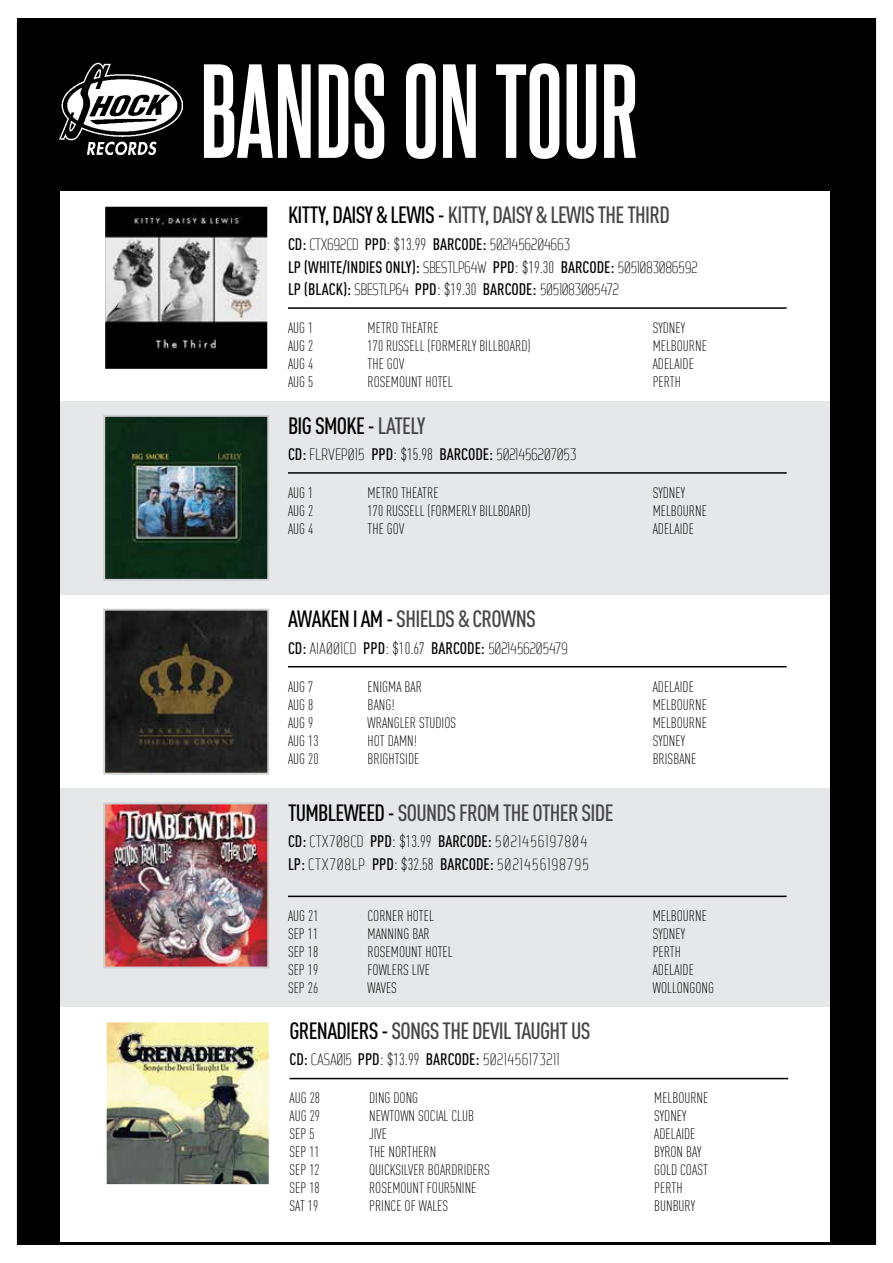
<style>
.page{position:relative;width:893px;height:1263px;background:#fff}
.page>*{position:absolute;margin:0;border:0;box-sizing:border-box;transform-origin:0 0}
.t1{font:700 113.7px "Steelfish Rg";color:#fff}
.t2{font:500 23.25px "DIN Cond";letter-spacing:-.03em;color:#464547}
.t3{font:500 23.25px "DIN Cond";letter-spacing:-.03em;color:#000}
.t4{font:16.5px "Web Serveroff";letter-spacing:-.015em;color:#000}
.t5{font:16.5px/22.5px "Web Serveroff";letter-spacing:.04em;color:#000}
.t6{font:500 16.5px "DIN Cond";color:#000}
.t7{font:16.5px "Web Serveroff";letter-spacing:.01em;color:#000}
.t8{font:300 15px/18px "DIN Cond";color:#000}
.s1{color:#000}
.s2{font-family:"DIN Cond";font-weight:500}
.s3{font-family:"DIN Cond";font-weight:300;font-size:18px}
.s4{font-family:"DIN Cond";font-weight:300}
.s5{font-family:"Web Serveroff";font-weight:400}
.s6{font-weight:300;font-size:18px}
.s7{font-weight:300}
.s8{color:#464547}
</style>
<div class="page">
<div style="left:16px;top:18px;width:861px;height:1227px;background:#000"></div>
<img style="left:60px;top:62px;width:123px;height:93px">
<div style="left:60px;top:191px;width:769px;height:1051px;background:#fff"></div>
<div style="left:60px;top:401px;width:769px;height:194px;background:#e6e7e8"></div>
<div style="left:60px;top:788px;width:769px;height:218px;background:#e6e7e8"></div>
<img style="left:106px;top:208px;width:160px;height:160px">
<div style="left:103px;top:205px;width:166px;height:166px;border:2px solid #fff"></div>
<hr style="left:288px;top:307px;width:499px;height:2px;background:#000">
<img style="left:106px;top:612px;width:160px;height:159px">
<div style="left:103px;top:609px;width:166px;height:165px;border:2px solid #cdcfd0"></div>
<img style="left:106px;top:418px;width:160px;height:160px">
<div style="left:103px;top:415px;width:166px;height:166px;border:2px solid #cdcfd0"></div>
<img style="left:106px;top:805px;width:160px;height:160px">
<div style="left:103px;top:802px;width:166px;height:166px;border:2px solid #cdcfd0"></div>
<hr style="left:288px;top:666px;width:499px;height:1px;background:#000">
<hr style="left:288px;top:472px;width:499px;height:2px;background:#000">
<hr style="left:288px;top:895px;width:499px;height:2px;background:#000">
<img style="left:108px;top:1023px;width:160px;height:160px">
<div style="left:105px;top:1020px;width:166px;height:166px;border:2px solid #fff"></div>
<hr style="left:290px;top:1078px;width:498px;height:1px;background:#000">
<h1 class="t1" style="left:200px;top:42px;width:439px">BANDS ON TOUR</h1>
<h2 class="t2" style="left:288px;top:201px;width:383px"><span class="s1">KITTY, DAISY &amp; LEWIS -</span> KITTY, DAISY &amp; LEWIS THE THIRD</h2>
<p class="t4" style="left:288px;top:234px;width:284px"><span class="s2">CD:</span> CTX692CD <span class="s2">PPD</span><span class="s3">:</span> <span class="s4">$13.99</span> <span class="s2">BARCODE:</span> 5021456204663</p>
<p class="t6" style="left:288px;top:257px;width:411px">LP (WHITE/INDIES ONLY): <span class="s5">SBESTLP64W</span> PPD<span class="s6">:</span> <span class="s7">$19.30</span> BARCODE: <span class="s5">5051083086592</span></p>
<p class="t4" style="left:288px;top:279px;width:333px"><span class="s2">LP (BLACK):</span> SBESTLP64 <span class="s2">PPD</span><span class="s3">:</span> <span class="s4">$19.30</span> <span class="s2">BARCODE:</span> 5051083085472</p>
<p class="t8" style="left:368px;top:319px;width:164px">METRO THEATRE<br>170 RUSSELL (FORMERLY BILLBOARD)<br>THE GOV<br>ROSEMOUNT HOTEL</p>
<p class="t8" style="left:288px;top:319px;width:27px;text-align:justify">AUG 1<br>AUG 2<br>AUG 4<br>AUG 5</p>
<p class="t8" style="left:653px;top:319px;width:56px">SYDNEY<br>MELBOURNE<br>ADELAIDE<br>PERTH</p>
<h2 class="t3" style="left:288px;top:411px;width:139px">BIG SMOKE - <span class="s8">LATELY</span></h2>
<p class="t4" style="left:288px;top:443px;width:290px"><span class="s2">CD:</span> FLRVEP015 <span class="s2">PPD</span><span class="s3">:</span> <span class="s4">$15.98</span> <span class="s2">BARCODE:</span> 5021456207053</p>
<p class="t8" style="left:368px;top:483px;width:164px">METRO THEATRE<br>170 RUSSELL (FORMERLY BILLBOARD)<br>THE GOV</p>
<p class="t8" style="left:288px;top:483px;width:27px;text-align:justify">AUG 1<br>AUG 2<br>AUG 4</p>
<p class="t8" style="left:653px;top:483px;width:56px">SYDNEY<br>MELBOURNE<br>ADELAIDE</p>
<h2 class="t2" style="left:288px;top:605px;width:249px"><span class="s1">AWAKEN I AM -</span> SHIELDS &amp; CROWNS</h2>
<p class="t4" style="left:288px;top:637px;width:282px"><span class="s2">CD:</span> AIA001CD <span class="s2">PPD</span><span class="s3">:</span> <span class="s4">$10.67</span> <span class="s2">BARCODE:</span> 5021456205479</p>
<p class="t8" style="left:368px;top:677px;width:90px">ENIGMA BAR<br>BANG!<br>WRANGLER STUDIOS<br>HOT DAMN!<br>BRIGHTSIDE</p>
<p class="t8" style="left:288px;top:677px;width:32px">AUG 7<br>AUG 8<br>AUG 9<br>AUG 13<br>AUG 20</p>
<p class="t8" style="left:653px;top:677px;width:56px">ADELAIDE<br>MELBOURNE<br>MELBOURNE<br>SYDNEY<br>BRISBANE</p>
<h2 class="t2" style="left:288px;top:799px;width:327px"><span class="s1">TUMBLEWEED -</span> SOUNDS FROM THE OTHER SIDE</h2>
<p class="t5" style="left:288px;top:830px;width:303px"><span class="s2">CD:</span> CTX708CD <span class="s2">PPD</span><span class="s3">:</span> <span class="s4">$13.99</span> <span class="s2">BARCODE:</span> 5021456197804<br><span class="s2">LP:</span> CTX708LP <span class="s2">PPD</span><span class="s3">:</span> <span class="s4">$32.58</span> <span class="s2">BARCODE:</span> 5021456198795</p>
<p class="t8" style="left:368px;top:906px;width:87px">CORNER HOTEL<br>MANNING BAR<br>ROSEMOUNT HOTEL<br>FOWLERS LIVE<br>WAVES</p>
<p class="t8" style="left:288px;top:906px;width:32px;text-align:justify">AUG 21<br>SEP 11<br>SEP 18<br>SEP 19<br>SEP 26</p>
<p class="t8" style="left:653px;top:906px;width:63px">MELBOURNE<br>SYDNEY<br>PERTH<br>ADELAIDE<br>WOLLONGONG</p>
<h2 class="t2" style="left:290px;top:1017px;width:303px"><span class="s1">GRENADIERS -</span> SONGS THE DEVIL TAUGHT US</h2>
<p class="t7" style="left:290px;top:1049px;width:272px"><span class="s2">CD:</span> CASA015 <span class="s2">PPD</span><span class="s3">:</span> <span class="s4">$13.99</span> <span class="s2">BARCODE:</span> 5021456173211</p>
<p class="t8" style="left:369px;top:1089px;width:122px">DING DONG<br>NEWTOWN SOCIAL CLUB<br>JIVE<br>THE NORTHERN<br>QUICKSILVER BOARDRIDERS<br>ROSEMOUNT FOUR5NINE<br>PRINCE OF WALES</p>
<p class="t8" style="left:290px;top:1089px;width:32px">AUG 28<br>AUG 29<br>SEP 5<br>SEP 11<br>SEP 12<br>SEP 18<br>SAT 19</p>
<p class="t8" style="left:654px;top:1089px;width:56px">MELBOURNE<br>SYDNEY<br>ADELAIDE<br>BYRON BAY<br>GOLD COAST<br>PERTH<br>BUNBURY</p>
</div>
